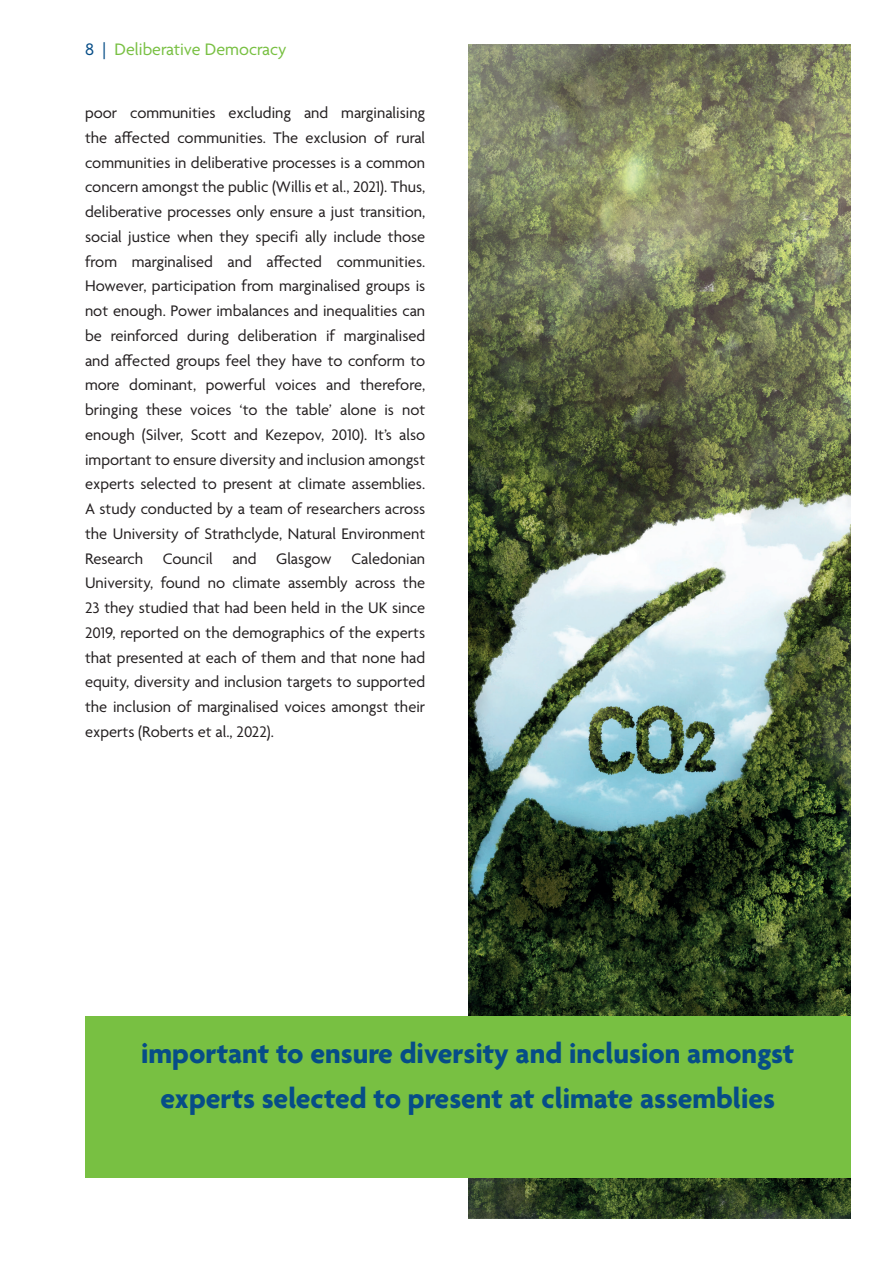
<style>
.page{position:relative;width:893px;height:1263px;background:#fff}
.page>*{position:absolute;margin:0;border:0;box-sizing:border-box;transform-origin:0 0}
.t1{font:700 30px/45px "Agenda";color:#064d87;text-align:center}
.t2{font:18px "Agenda";color:#78c042}
.t3{font:16.5px/24.8px "Agenda";color:#231f20;text-align:justify}
.s1{color:#064d87}
</style>
<div class="page">
<img style="left:469px;top:45px;width:381px;height:1173px">
<div style="left:85px;top:1016px;width:765px;height:162px;background:#78c042"></div>
<p class="t2" style="left:85px;top:40px;width:203px"><span class="s1">8 |</span> Deliberative Democracy</p>
<p class="t3" style="left:85px;top:101px;width:342px">poor communities excluding and marginalising the affected communities. The exclusion of rural communities in deliberative processes is a common concern amongst the public (Willis et al., 2021). Thus, deliberative processes only ensure a just transition, social justice when they specifi ally include those from marginalised and affected communities.<br>However, participation from marginalised groups is not enough. Power imbalances and inequalities can be reinforced during deliberation if marginalised and affected groups feel they have to conform to more dominant, powerful voices and therefore, bringing these voices ‘to the table’ alone is not enough (Silver, Scott and Kezepov, 2010). It’s also important to ensure diversity and inclusion amongst experts selected to present at climate assemblies.<br>A study conducted by a team of researchers across the University of Strathclyde, Natural Environment Research Council and Glasgow Caledonian University, found no climate assembly across the 23 they studied that had been held in the UK since 2019, reported on the demographics of the experts that presented at each of them and that none had equity, diversity and inclusion targets to supported the inclusion of marginalised voices amongst their experts (Roberts et al., 2022).</p>
<h1 class="t1" style="left:141px;top:1033px;width:655px">important to ensure diversity and inclusion amongst experts selected to present at climate assemblies</h1>
</div>
